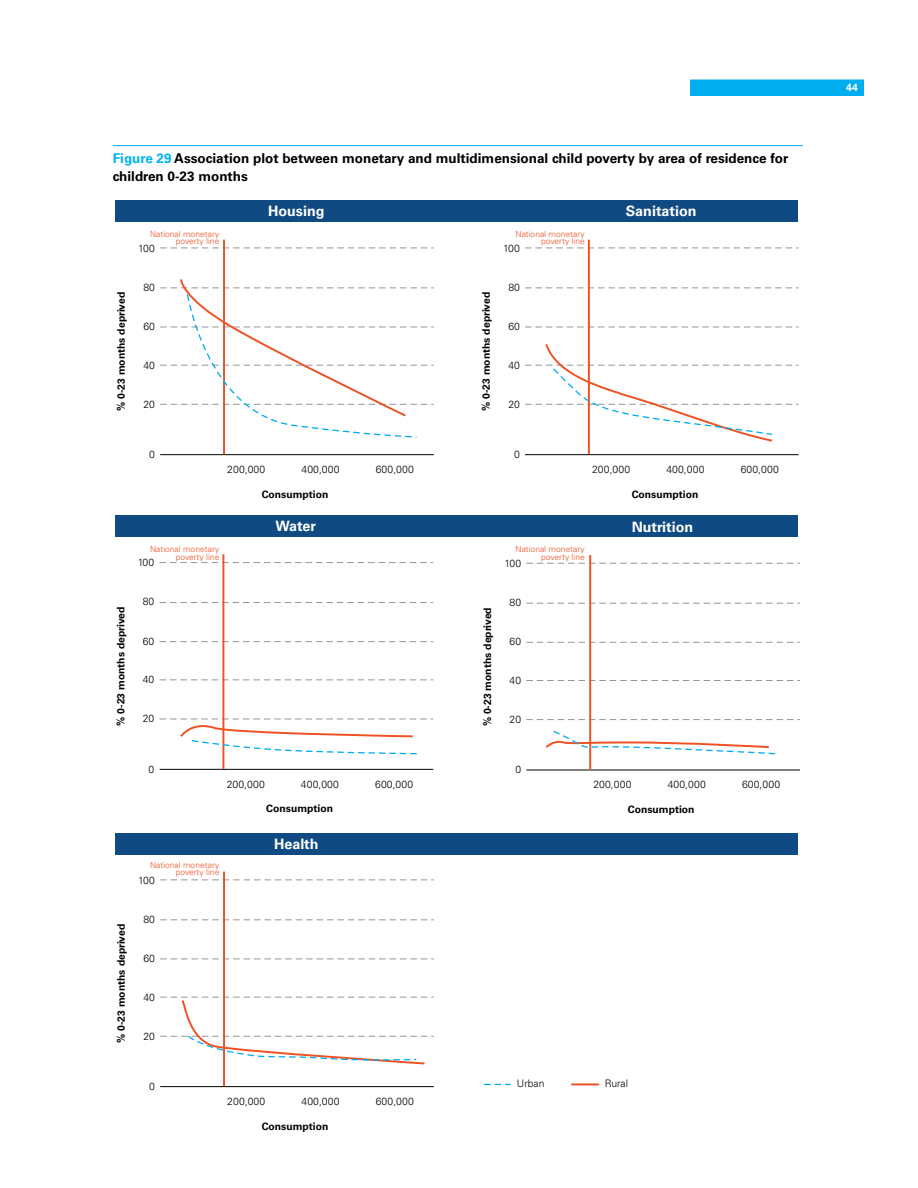
<style>
.page{position:relative;width:918px;height:1188px;background:#fff}
.page>*{position:absolute;margin:0;border:0;box-sizing:border-box;transform-origin:0 0}
.t1{font:700 14.4px "Univers";color:#fff}
.t2{font:700 13.5px/18px "Univers";color:#000}
.t3{font:700 10.5px "Univers";color:#fff}
.t4{font:300 10.35px "Univers";letter-spacing:.02em;color:#000}
.t5{font:700 10.35px "Univers";color:#000}
.t6{font:300 8.4px/7.8px "Univers";color:#f05123;text-align:right}
.s1{color:#00b3f0}
</style>
<div class="page">
<div style="left:690px;top:80px;width:174px;height:16px;background:#00aeef"></div>
<div style="left:115px;top:833px;width:683px;height:22px;background:#0f4b82"></div>
<div style="left:115px;top:515px;width:683px;height:22px;background:#0f4b82"></div>
<div style="left:115px;top:200px;width:683px;height:22px;background:#0f4b82"></div>
<svg style="left:484px;top:1084px;width:27px;height:1px"></svg>
<hr style="left:572px;top:1083px;width:26px;height:2px;background:#f05123">
<hr style="left:160px;top:454px;width:274px;height:1px;background:#000">
<svg style="left:160px;top:248px;width:274px;height:1px"></svg>
<hr style="left:223px;top:240px;width:2px;height:214px;background:#f05123">
<svg style="left:160px;top:277px;width:274px;height:161px"></svg>
<hr style="left:525px;top:454px;width:274px;height:1px;background:#000">
<svg style="left:525px;top:327px;width:274px;height:1px"></svg>
<svg style="left:525px;top:288px;width:274px;height:1px"></svg>
<svg style="left:525px;top:248px;width:274px;height:1px"></svg>
<hr style="left:588px;top:240px;width:2px;height:214px;background:#f05123">
<svg style="left:525px;top:342px;width:274px;height:101px"></svg>
<hr style="left:526px;top:770px;width:274px;height:1px;background:#000">
<svg style="left:526px;top:719px;width:274px;height:1px"></svg>
<svg style="left:526px;top:680px;width:274px;height:1px"></svg>
<svg style="left:526px;top:642px;width:274px;height:1px"></svg>
<svg style="left:526px;top:603px;width:274px;height:1px"></svg>
<svg style="left:526px;top:563px;width:274px;height:1px"></svg>
<hr style="left:589px;top:555px;width:2px;height:215px;background:#f05123">
<hr style="left:160px;top:769px;width:273px;height:1px;background:#000">
<svg style="left:160px;top:680px;width:273px;height:1px"></svg>
<svg style="left:160px;top:641px;width:273px;height:1px"></svg>
<svg style="left:160px;top:602px;width:273px;height:1px"></svg>
<svg style="left:160px;top:562px;width:273px;height:1px"></svg>
<hr style="left:222px;top:554px;width:2px;height:215px;background:#f05123">
<svg style="left:160px;top:719px;width:273px;height:36px"></svg>
<svg style="left:545px;top:730px;width:231px;height:25px"></svg>
<hr style="left:160px;top:1086px;width:274px;height:1px;background:#000">
<svg style="left:160px;top:959px;width:274px;height:1px"></svg>
<svg style="left:160px;top:920px;width:274px;height:1px"></svg>
<svg style="left:160px;top:880px;width:274px;height:1px"></svg>
<hr style="left:223px;top:872px;width:2px;height:214px;background:#f05123">
<svg style="left:160px;top:997px;width:274px;height:68px"></svg>
<hr style="left:113px;top:145px;width:690px;height:1px;background:#00aeef">
<h2 class="t2" style="left:113px;top:150px;width:677px"><span class="s1">Figure 29</span> Association plot between monetary and multidimensional child poverty by area of residence for children 0-23 months</h2>
<h1 class="t1" style="left:268px;top:202px;width:58px">Housing</h1>
<p class="t6" style="left:150px;top:230px;width:71px">National monetary poverty line</p>
<p class="t6" style="left:516px;top:230px;width:71px">National monetary poverty line</p>
<p class="t4" style="left:138px;top:242px;width:18px">100</p>
<p class="t4" style="left:503px;top:242px;width:18px">100</p>
<p class="t5" style="left:115px;top:411px;width:121px;rotate:-90deg">% 0-23 months deprived</p>
<p class="t4" style="left:143px;top:281px;width:13px">80</p>
<p class="t4" style="left:143px;top:320px;width:13px">60</p>
<p class="t4" style="left:143px;top:359px;width:13px">40</p>
<p class="t4" style="left:143px;top:398px;width:13px">20</p>
<p class="t5" style="left:480px;top:411px;width:121px;rotate:-90deg">% 0-23 months deprived</p>
<p class="t4" style="left:508px;top:281px;width:13px">80</p>
<p class="t4" style="left:508px;top:320px;width:13px">60</p>
<p class="t4" style="left:508px;top:359px;width:13px">40</p>
<p class="t4" style="left:508px;top:398px;width:13px">20</p>
<h1 class="t1" style="left:626px;top:202px;width:72px">Sanitation</h1>
<p class="t5" style="left:115px;top:726px;width:121px;rotate:-90deg">% 0-23 months deprived</p>
<p class="t4" style="left:149px;top:448px;width:7px">0</p>
<p class="t4" style="left:514px;top:448px;width:7px">0</p>
<p class="t4" style="left:227px;top:463px;width:40px">200,000</p>
<p class="t4" style="left:302px;top:463px;width:40px">400,000</p>
<p class="t4" style="left:376px;top:463px;width:40px">600,000</p>
<p class="t4" style="left:592px;top:463px;width:40px">200,000</p>
<p class="t4" style="left:666px;top:463px;width:40px">400,000</p>
<p class="t4" style="left:741px;top:463px;width:40px">600,000</p>
<p class="t5" style="left:262px;top:488px;width:68px">Consumption</p>
<p class="t5" style="left:632px;top:488px;width:68px">Consumption</p>
<h1 class="t1" style="left:276px;top:518px;width:42px">Water</h1>
<h1 class="t1" style="left:632px;top:518px;width:63px">Nutrition</h1>
<p class="t6" style="left:150px;top:545px;width:71px">National monetary poverty line</p>
<p class="t4" style="left:138px;top:556px;width:18px">100</p>
<p class="t6" style="left:516px;top:545px;width:71px">National monetary poverty line</p>
<p class="t4" style="left:504px;top:557px;width:18px">100</p>
<p class="t4" style="left:143px;top:596px;width:13px">80</p>
<p class="t4" style="left:143px;top:635px;width:13px">60</p>
<p class="t4" style="left:143px;top:674px;width:13px">40</p>
<p class="t4" style="left:143px;top:712px;width:13px">20</p>
<p class="t5" style="left:481px;top:726px;width:121px;rotate:-90deg">% 0-23 months deprived</p>
<p class="t4" style="left:510px;top:596px;width:13px">80</p>
<p class="t4" style="left:510px;top:636px;width:13px">60</p>
<p class="t4" style="left:510px;top:674px;width:13px">40</p>
<p class="t4" style="left:510px;top:713px;width:13px">20</p>
<p class="t4" style="left:149px;top:763px;width:7px">0</p>
<p class="t4" style="left:227px;top:778px;width:40px">200,000</p>
<p class="t4" style="left:301px;top:778px;width:40px">400,000</p>
<p class="t4" style="left:375px;top:778px;width:40px">600,000</p>
<p class="t5" style="left:266px;top:803px;width:68px">Consumption</p>
<h1 class="t1" style="left:274px;top:836px;width:46px">Health</h1>
<p class="t6" style="left:150px;top:861px;width:71px">National monetary poverty line</p>
<p class="t4" style="left:138px;top:874px;width:18px">100</p>
<p class="t5" style="left:115px;top:1043px;width:121px;rotate:-90deg">% 0-23 months deprived</p>
<p class="t4" style="left:143px;top:913px;width:13px">80</p>
<p class="t4" style="left:143px;top:952px;width:13px">60</p>
<p class="t4" style="left:143px;top:991px;width:13px">40</p>
<p class="t4" style="left:143px;top:1030px;width:13px">20</p>
<p class="t4" style="left:149px;top:1080px;width:7px">0</p>
<p class="t4" style="left:227px;top:1095px;width:40px">200,000</p>
<p class="t4" style="left:302px;top:1095px;width:40px">400,000</p>
<p class="t4" style="left:376px;top:1095px;width:40px">600,000</p>
<p class="t5" style="left:262px;top:1120px;width:68px">Consumption</p>
<p class="t4" style="left:515px;top:763px;width:7px">0</p>
<p class="t4" style="left:593px;top:778px;width:40px">200,000</p>
<p class="t4" style="left:668px;top:778px;width:40px">400,000</p>
<p class="t4" style="left:742px;top:778px;width:40px">600,000</p>
<p class="t5" style="left:628px;top:803px;width:68px">Consumption</p>
<p class="t4" style="left:517px;top:1077px;width:29px">Urban</p>
<p class="t4" style="left:605px;top:1077px;width:25px">Rural</p>
<p class="t3" style="left:846px;top:81px;width:13px">44</p>
</div>
